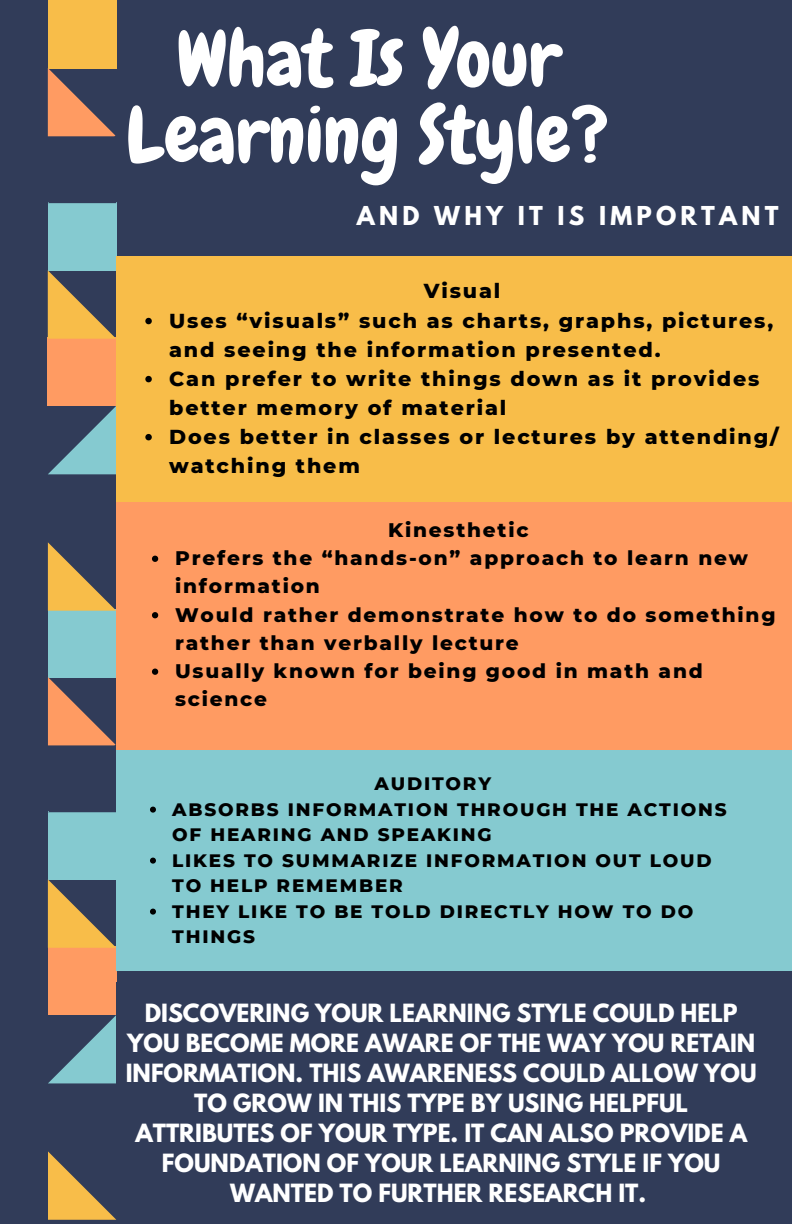
<style>
.page{position:relative;width:792px;height:1224px;background:#313c59}
.page>*{position:absolute;margin:0;border:0;box-sizing:border-box;transform-origin:0 0}
.t1{font:78px/76.4px "Chewy";color:#fff;text-align:center}
.t2{font:700 23px "League Spartan";letter-spacing:.18em;color:#fff}
.t3{font:700 22.2px/30px "League Spartan";color:#fff;text-align:center}
.t4{font:800 20.6px/29px "Montserrat";letter-spacing:.09em;color:#000}
.t5{font:800 20px/28.2px "Montserrat";letter-spacing:.09em;color:#000}
.t6{font:800 18.4px/25.6px "Montserrat";letter-spacing:.1em;color:#000}
</style>
<div class="page">
<div style="left:48px;top:0;width:68px;height:68px;background:#f8bd49"></div>
<div style="left:48px;top:609px;width:68px;height:68px;background:#85cad0"></div>
<div style="left:48px;top:202px;width:68px;height:69px;background:#85cad0"></div>
<div style="left:48px;top:811px;width:68px;height:69px;background:#85cad0"></div>
<div style="left:48px;top:338px;width:68px;height:68px;background:#ff9b62"></div>
<div style="left:48px;top:947px;width:68px;height:68px;background:#ff9b62"></div>
<svg style="left:48px;top:68px;width:68px;height:135px"></svg>
<svg style="left:48px;top:677px;width:68px;height:135px"></svg>
<svg style="left:48px;top:406px;width:68px;height:68px"></svg>
<svg style="left:48px;top:1015px;width:68px;height:68px"></svg>
<svg style="left:48px;top:270px;width:68px;height:69px"></svg>
<svg style="left:48px;top:879px;width:68px;height:69px"></svg>
<svg style="left:48px;top:542px;width:68px;height:69px"></svg>
<svg style="left:48px;top:1151px;width:68px;height:69px"></svg>
<div style="left:116px;top:750px;width:676px;height:220px;background:#85cad0"></div>
<div style="left:116px;top:502px;width:676px;height:247px;background:#ff9b62"></div>
<div style="left:116px;top:256px;width:676px;height:246px;background:#f8bd49"></div>
<svg style="left:150px;top:807px;width:6px;height:6px"></svg>
<svg style="left:150px;top:858px;width:6px;height:6px"></svg>
<svg style="left:150px;top:909px;width:6px;height:6px"></svg>
<svg style="left:152px;top:556px;width:6px;height:6px"></svg>
<svg style="left:152px;top:612px;width:6px;height:6px"></svg>
<svg style="left:152px;top:669px;width:6px;height:6px"></svg>
<svg style="left:145px;top:318px;width:7px;height:6px"></svg>
<svg style="left:145px;top:376px;width:7px;height:6px"></svg>
<svg style="left:145px;top:434px;width:7px;height:6px"></svg>
<p class="t1" style="left:126px;top:21px;width:484px">What Is Your<br>Learning Style?</p>
<p class="t2" style="left:357px;top:204px;width:423px">AND WHY IT IS IMPORTANT</p>
<p class="t4" style="left:424px;top:277px;width:78px">Visual</p>
<p class="t4" style="left:169px;top:306px;width:606px">Uses “visuals” such as charts, graphs, pictures, and seeing the information presented.</p>
<p class="t4" style="left:169px;top:364px;width:592px">Can prefer to write things down as it provides better memory of material</p>
<p class="t4" style="left:169px;top:422px;width:611px">Does better in classes or lectures by attending/ watching them</p>
<p class="t5" style="left:388px;top:516px;width:142px">Kinesthetic</p>
<p class="t5" style="left:175px;top:544px;width:574px">Prefers the “hands-on” approach to learn new information</p>
<p class="t5" style="left:175px;top:600px;width:602px">Would rather demonstrate how to do something rather than verbally lecture</p>
<p class="t5" style="left:175px;top:657px;width:529px">Usually known for being good in math and science</p>
<p class="t6" style="left:374px;top:771px;width:118px">AUDITORY</p>
<p class="t6" style="left:172px;top:796px;width:556px">ABSORBS INFORMATION THROUGH THE ACTIONS<br>OF HEARING AND SPEAKING</p>
<p class="t6" style="left:172px;top:847px;width:541px">LIKES TO SUMMARIZE INFORMATION OUT LOUD<br>TO HELP REMEMBER</p>
<p class="t6" style="left:172px;top:898px;width:523px">THEY LIKE TO BE TOLD DIRECTLY HOW TO DO<br>THINGS</p>
<p class="t3" style="left:126px;top:1001px;width:632px">DISCOVERING YOUR LEARNING STYLE COULD HELP YOU BECOME MORE AWARE OF THE WAY YOU RETAIN INFORMATION. THIS AWARENESS COULD ALLOW YOU TO GROW IN THIS TYPE BY USING HELPFUL ATTRIBUTES OF YOUR TYPE. IT CAN ALSO PROVIDE A FOUNDATION OF YOUR LEARNING STYLE IF YOU WANTED TO FURTHER RESEARCH IT.</p>
</div>
